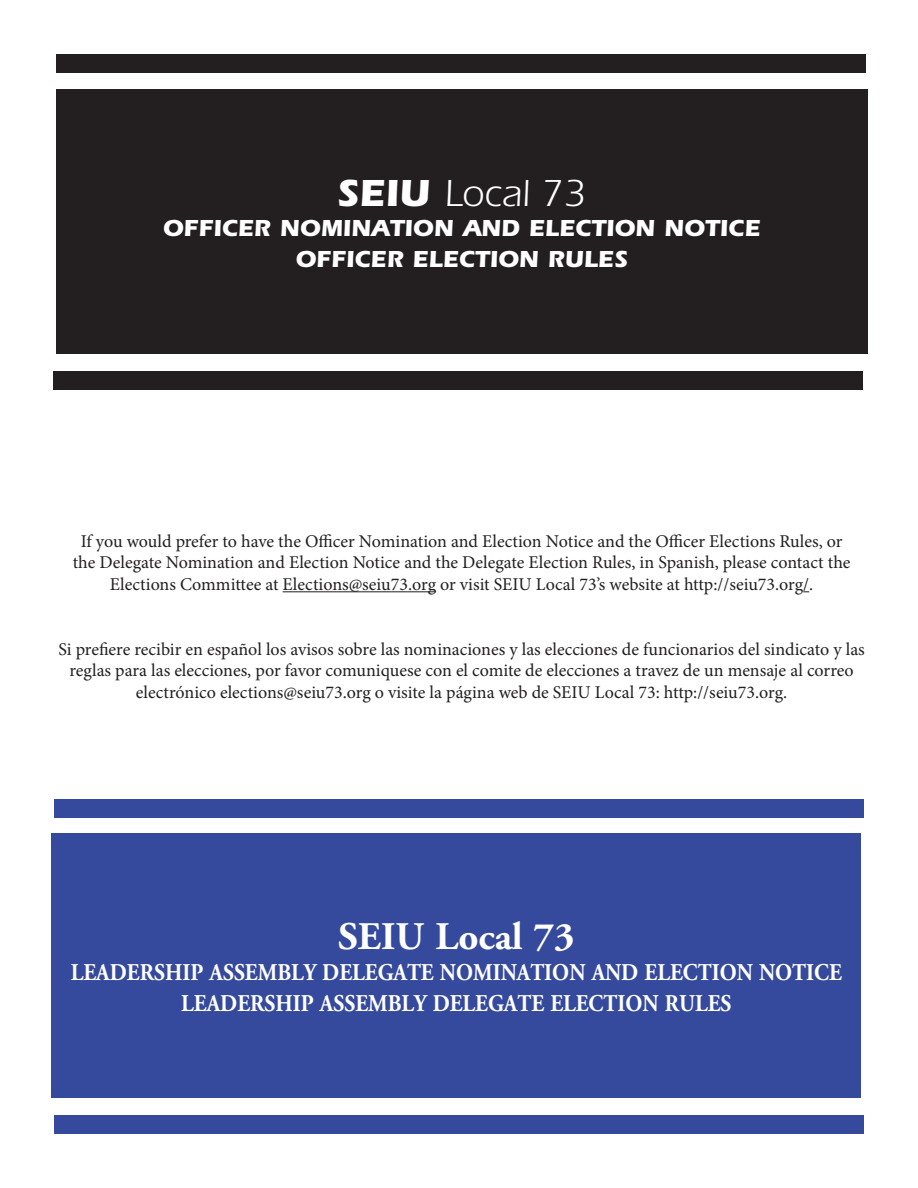
<style>
.page{position:relative;width:918px;height:1188px;background:#fff}
.page>*{position:absolute;margin:0;border:0;box-sizing:border-box;transform-origin:0 0}
.t1{font:39px "Itc Eras";color:#fff}
.t2{font:700 39px "Adobe Garamond";color:#fff}
.t3{font:700 24px/30.9px "Adobe Garamond";color:#fff;text-align:center;scale:.9 1}
.t4{font:700 24px/30.9px "Itc Eras";color:#fff;text-align:center}
.t5{font:18px/21.6px "Minion Pro";color:#231f20;text-align:center}
.s1{font-weight:700}
</style>
<div class="page">
<div style="left:56px;top:89px;width:811px;height:265px;background:#231f20"></div>
<div style="left:56px;top:54px;width:810px;height:18px;background:#231f20"></div>
<div style="left:51px;top:833px;width:810px;height:265px;background:#354a9c"></div>
<div style="left:54px;top:1116px;width:810px;height:18px;background:#354a9c"></div>
<hr style="left:283px;top:591px;width:153px;height:1px;background:#231f20">
<div style="left:53px;top:371px;width:810px;height:19px;background:#231f20"></div>
<div style="left:54px;top:799px;width:810px;height:19px;background:#354a9c"></div>
<h1 class="t1" style="left:337px;top:171px;width:251px"><span class="s1">SEIU</span> Local 73</h1>
<h2 class="t4" style="left:163px;top:213px;width:599px">OFFICER NOMINATION AND ELECTION NOTICE<br>OFFICER ELECTION RULES</h2>
<p class="t5" style="left:73px;top:530px;width:779px">If you would prefer to have the Officer Nomination and Election Notice and the Officer Elections Rules, or the Delegate Nomination and Election Notice and the Delegate Election Rules, in Spanish, please contact the<br>Elections Committee at Elections@seiu73.org or visit SEIU Local 73’s website at http://seiu73.org/.</p>
<p class="t5" style="left:58px;top:638px;width:808px">Si prefiere recibir en español los avisos sobre las nominaciones y las elecciones de funcionarios del sindicato y las reglas para las elecciones, por favor comuniquese con el comite de elecciones a travez de un mensaje al correo electrónico elections@seiu73.org o visite la página web de SEIU Local 73: http://seiu73.org.</p>
<h1 class="t2" style="left:338px;top:915px;width:238px">SEIU Local 73</h1>
<h2 class="t3" style="left:71px;top:957px;width:858px">LEADERSHIP ASSEMBLY DELEGATE NOMINATION AND ELECTION NOTICE<br>LEADERSHIP ASSEMBLY DELEGATE ELECTION RULES</h2>
</div>
